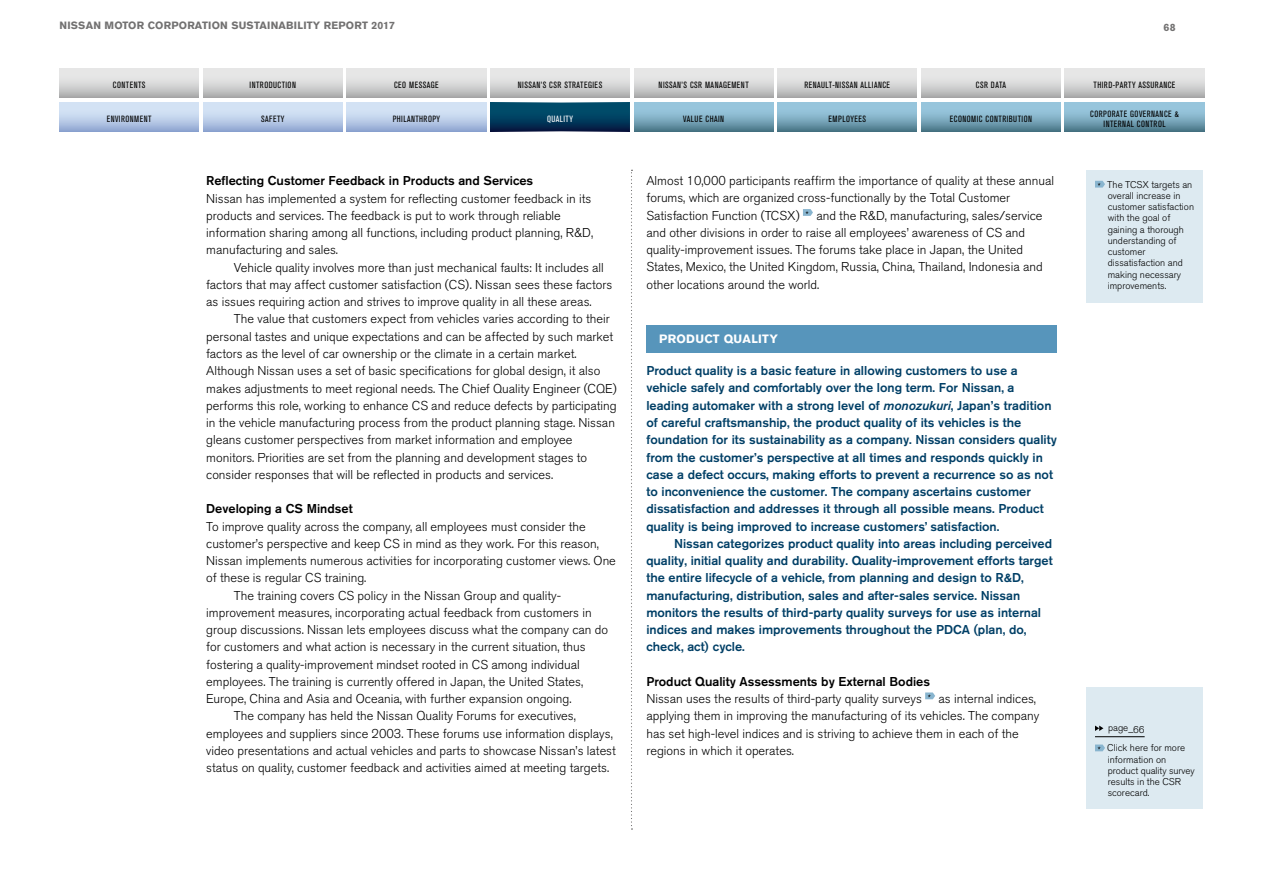
<style>
.page{position:relative;width:1263px;height:893px;background:#fff}
.page>*{position:absolute;margin:0;border:0;box-sizing:border-box;transform-origin:0 0}
.t1{font:300 12.75px/17.2px "Nissan AG";color:#000}
.t2{font:500 12.75px/17.2px "Nissan AG";color:#003f66}
.t3{font:500 12.75px "Nissan AG";color:#000}
.t4{font:700 12px "Nissan AG";letter-spacing:.025em;color:#fff}
.t5{font:700 10.5px "Nissan AG";letter-spacing:.02em;color:#727171}
.t6{font:300 9.75px/11.2px "Nissan AG";color:#000}
.t7{font:condensed 9px/10.5px "Nissan AG";letter-spacing:.05em;color:#000;text-align:center}
.t8{font:condensed 9px "Nissan AG";letter-spacing:.05em;color:#fff}
.s1{font-style:italic}
</style>
<div class="page">
<svg style="left:631px;top:170px;width:1px;height:660px"></svg>
<svg style="left:803px;top:209px;width:10px;height:7px"></svg>
<svg style="left:925px;top:692px;width:10px;height:7px"></svg>
<div style="left:646px;top:325px;width:411px;height:28px;background:#5795bb"></div>
<div style="left:1086px;top:170px;width:117px;height:132px;background:#ddeaf1"></div>
<svg style="left:1095px;top:181px;width:10px;height:7px"></svg>
<div style="left:1086px;top:688px;width:117px;height:121px;background:#ddeaf1"></div>
<hr style="left:1095px;top:736px;width:50px;height:1px;background:#000">
<svg style="left:1095px;top:726px;width:8px;height:5px"></svg>
<svg style="left:1095px;top:744px;width:10px;height:7px"></svg>
<svg style="left:492px;top:104px;width:136px;height:26px;background:#013c5d"></svg>
<div style="left:203px;top:102px;width:139px;height:30px;background:linear-gradient(to bottom,#e5f2fe,#9aafd7)"></div>
<div style="left:347px;top:102px;width:139px;height:30px;background:linear-gradient(to bottom,#e5f2fe,#9aafd7)"></div>
<svg style="left:921px;top:102px;width:139px;height:30px;background:#7daabf"></svg>
<svg style="left:778px;top:102px;width:139px;height:30px;background:#7daabf"></svg>
<svg style="left:634px;top:102px;width:139px;height:30px;background:#7daabf"></svg>
<div style="left:778px;top:68px;width:139px;height:30px;background:linear-gradient(to bottom,#f6f6f6,#b4b4b5)"></div>
<svg style="left:1065px;top:102px;width:139px;height:30px;background:#7daabf"></svg>
<div style="left:347px;top:68px;width:139px;height:30px;background:linear-gradient(to bottom,#f6f6f6,#b4b4b5)"></div>
<div style="left:203px;top:68px;width:139px;height:30px;background:linear-gradient(to bottom,#f6f6f6,#b4b4b5)"></div>
<div style="left:60px;top:68px;width:139px;height:30px;background:linear-gradient(to bottom,#f6f6f6,#b4b4b5)"></div>
<div style="left:921px;top:68px;width:139px;height:30px;background:linear-gradient(to bottom,#f6f6f6,#b4b4b5)"></div>
<div style="left:1065px;top:68px;width:139px;height:30px;background:linear-gradient(to bottom,#f6f6f6,#b4b4b5)"></div>
<div style="left:60px;top:102px;width:139px;height:30px;background:linear-gradient(to bottom,#e5f2fe,#9aafd7)"></div>
<div style="left:634px;top:68px;width:139px;height:30px;background:linear-gradient(to bottom,#f6f6f6,#b4b4b5)"></div>
<div style="left:490px;top:68px;width:140px;height:30px;background:linear-gradient(to bottom,#f6f6f6,#b4b4b5)"></div>
<p class="t5" style="left:60px;top:19px;width:337px">NISSAN MOTOR CORPORATION SUSTAINABILITY REPORT 2017</p>
<p class="t5" style="left:1164px;top:21px;width:13px">68</p>
<p class="t7" style="left:113px;top:80px;width:34px">CONTENTS</p>
<p class="t7" style="left:250px;top:80px;width:48px">INTRODUCTION</p>
<p class="t7" style="left:394px;top:80px;width:46px">CEO MESSAGE</p>
<p class="t7" style="left:976px;top:80px;width:32px">CSR DATA</p>
<p class="t7" style="left:1093px;top:80px;width:83px">THIRD-PARTY ASSURANCE</p>
<p class="t7" style="left:107px;top:114px;width:46px">ENVIRONMENT</p>
<p class="t7" style="left:518px;top:80px;width:86px">NISSAN’S CSR STRATEGIES</p>
<p class="t7" style="left:659px;top:80px;width:92px">NISSAN’S CSR MANAGEMENT</p>
<p class="t7" style="left:804px;top:80px;width:87px">RENAULT-NISSAN ALLIANCE</p>
<p class="t7" style="left:1090px;top:109px;width:90px">CORPORATE GOVERNANCE &amp;<br>INTERNAL CONTROL</p>
<p class="t7" style="left:261px;top:114px;width:25px">SAFETY</p>
<p class="t7" style="left:393px;top:114px;width:49px">PHILANTHROPY</p>
<p class="t8" style="left:547px;top:114px;width:27px">QUALITY</p>
<p class="t7" style="left:683px;top:114px;width:43px">VALUE CHAIN</p>
<p class="t7" style="left:829px;top:114px;width:39px">EMPLOYEES</p>
<p class="t7" style="left:950px;top:114px;width:84px">ECONOMIC CONTRIBUTION</p>
<p class="t3" style="left:206px;top:173px;width:328px">Reflecting Customer Feedback in Products and Services</p>
<p class="t1" style="left:206px;top:190px;width:388px">Nissan has implemented a system for reflecting customer feedback in its products and services. The feedback is put to work through reliable information sharing among all functions, including product planning, R&amp;D, manufacturing and sales.</p>
<p class="t1" style="left:206px;top:259px;width:407px;text-indent:28px">Vehicle quality involves more than just mechanical faults: It includes all factors that may affect customer satisfaction (CS). Nissan sees these factors as issues requiring action and strives to improve quality in all these areas.</p>
<p class="t1" style="left:206px;top:311px;width:412px;text-indent:28px">The value that customers expect from vehicles varies according to their personal tastes and unique expectations and can be affected by such market factors as the level of car ownership or the climate in a certain market.<br>Although Nissan uses a set of basic specifications for global design, it also makes adjustments to meet regional needs. The Chief Quality Engineer (CQE) performs this role, working to enhance CS and reduce defects by participating in the vehicle manufacturing process from the product planning stage. Nissan gleans customer perspectives from market information and employee monitors. Priorities are set from the planning and development stages to consider responses that will be reflected in products and services.</p>
<p class="t3" style="left:206px;top:501px;width:148px">Developing a CS Mindset</p>
<p class="t1" style="left:206px;top:518px;width:381px">To improve quality across the company, all employees must consider the</p>
<p class="t1" style="left:206px;top:535px;width:394px">customer’s perspective and keep CS in mind as they work. For this reason,</p>
<p class="t1" style="left:206px;top:552px;width:411px">Nissan implements numerous activities for incorporating customer views. One</p>
<p class="t1" style="left:206px;top:569px;width:162px">of these is regular CS training.</p>
<p class="t1" style="left:234px;top:587px;width:329px">The training covers CS policy in the Nissan Group and quality-</p>
<p class="t1" style="left:206px;top:604px;width:387px">improvement measures, incorporating actual feedback from customers in</p>
<p class="t1" style="left:206px;top:621px;width:403px">group discussions. Nissan lets employees discuss what the company can do</p>
<p class="t1" style="left:206px;top:638px;width:381px">for customers and what action is necessary in the current situation, thus</p>
<p class="t1" style="left:206px;top:656px;width:375px">fostering a quality-improvement mindset rooted in CS among individual</p>
<p class="t1" style="left:206px;top:673px;width:378px">employees. The training is currently offered in Japan, the United States,</p>
<p class="t1" style="left:206px;top:690px;width:367px">Europe, China and Asia and Oceania, with further expansion ongoing.</p>
<p class="t1" style="left:234px;top:707px;width:343px">The company has held the Nissan Quality Forums for executives,</p>
<p class="t1" style="left:206px;top:725px;width:408px">employees and suppliers since 2003. These forums use information displays,</p>
<p class="t1" style="left:206px;top:742px;width:411px">video presentations and actual vehicles and parts to showcase Nissan’s latest</p>
<p class="t1" style="left:206px;top:759px;width:404px">status on quality, customer feedback and activities aimed at meeting targets.</p>
<p class="t1" style="left:646px;top:172px;width:409px">Almost 10,000 participants reaffirm the importance of quality at these annual forums, which are organized cross-functionally by the Total Customer<br>Satisfaction Function (TCSX)</p>
<p class="t1" style="left:646px;top:207px;width:398px;text-indent:170px">and the R&amp;D, manufacturing, sales/service and other divisions in order to raise all employees’ awareness of CS and quality-improvement issues. The forums take place in Japan, the United States, Mexico, the United Kingdom, Russia, China, Thailand, Indonesia and other locations around the world.</p>
<p class="t4" style="left:659px;top:332px;width:120px">PRODUCT QUALITY</p>
<p class="t2" style="left:646px;top:362px;width:412px">Product quality is a basic feature in allowing customers to use a vehicle safely and comfortably over the long term. For Nissan, a leading automaker with a strong level of <span class="s1">monozukuri</span>, Japan’s tradition of careful craftsmanship, the product quality of its vehicles is the foundation for its sustainability as a company. Nissan considers quality from the customer’s perspective at all times and responds quickly in case a defect occurs, making efforts to prevent a recurrence so as not to inconvenience the customer. The company ascertains customer dissatisfaction and addresses it through all possible means. Product quality is being improved to increase customers’ satisfaction.</p>
<p class="t2" style="left:646px;top:534px;width:408px;text-indent:28px">Nissan categorizes product quality into areas including perceived quality, initial quality and durability. Quality-improvement efforts target the entire lifecycle of a vehicle, from planning and design to R&amp;D, manufacturing, distribution, sales and after-sales service. Nissan monitors the results of third-party quality surveys for use as internal indices and makes improvements throughout the PDCA (plan, do, check, act) cycle.</p>
<p class="t3" style="left:646px;top:673px;width:285px">Product Quality Assessments by External Bodies</p>
<p class="t1" style="left:646px;top:690px;width:277px">Nissan uses the results of third-party quality surveys</p>
<p class="t1" style="left:646px;top:690px;width:395px;text-indent:292px">as internal indices, applying them in improving the manufacturing of its vehicles. The company has set high-level indices and is striving to achieve them in each of the regions in which it operates.</p>
<p class="t6" style="left:1107px;top:179px;width:88px">The TCSX targets an overall increase in customer satisfaction with the goal of gaining a thorough understanding of customer dissatisfaction and making necessary improvements.</p>
<p class="t6" style="left:1107px;top:718px;width:79px;line-height:20.4px">page_66<br>Click here for more</p>
<p class="t6" style="left:1108px;top:754px;width:89px">information on product quality survey results in the CSR scorecard.</p>
</div>
